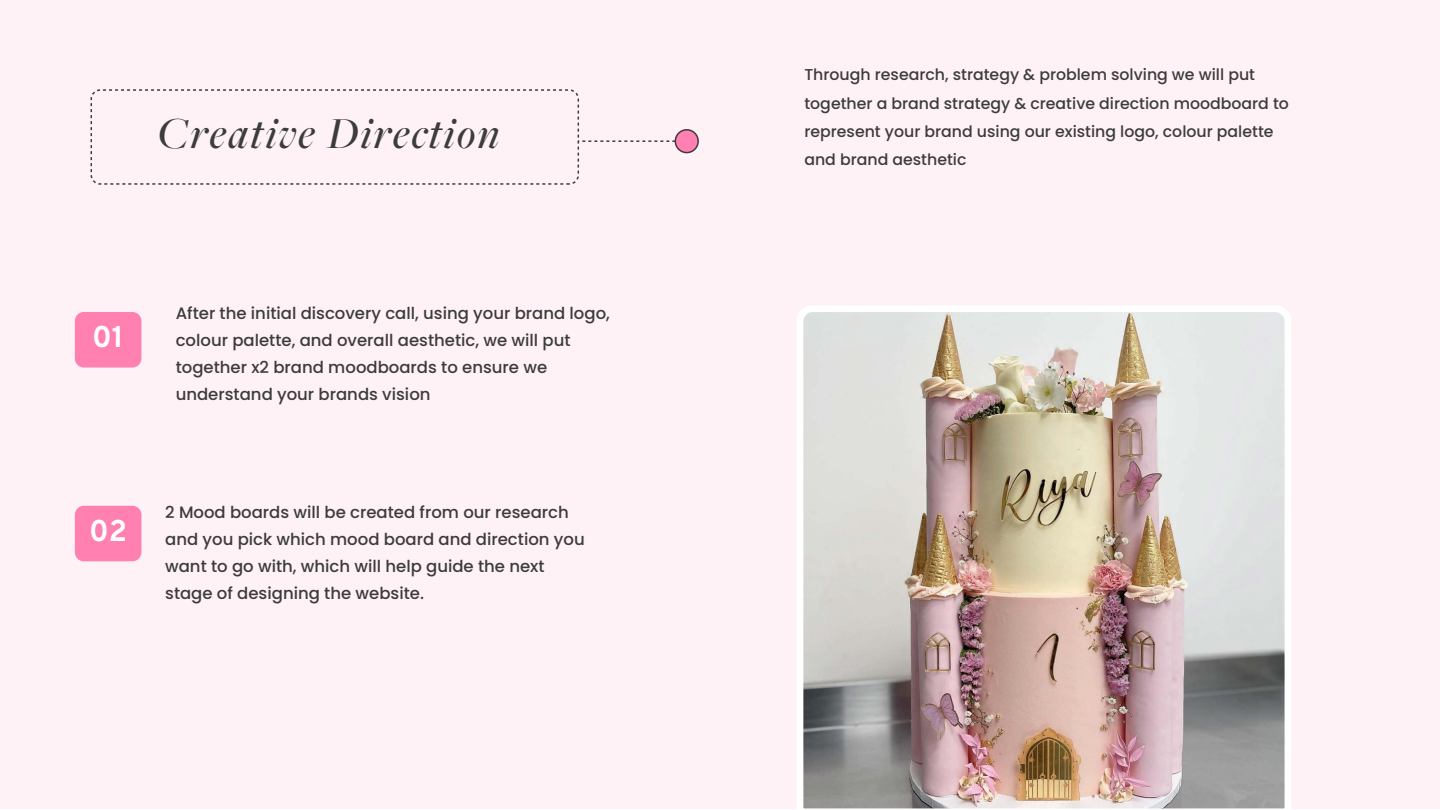
<style>
.page{position:relative;width:1440px;height:810px;background:#fff}
.page>*{position:absolute;margin:0;border:0;box-sizing:border-box;transform-origin:0 0}
.t1{font:italic 500 45.9px "Freight Big Pro";letter-spacing:.04em;color:#3c3c3b}
.t2{font:30px "Overpass";color:#fff}
.t3{font:500 16.5px/27px "Poppins";color:#3c3c3b}
.t4{font:500 15.75px/28.3px "Poppins";color:#3c3c3b}
</style>
<div class="page">
<div style="left:0;top:0;width:1440px;height:809px;background:#fff2f7"></div>
<div style="left:75px;top:312px;width:66px;height:56px;background:#ff80b1;border-radius:9px"></div>
<svg style="left:579px;top:140px;width:96px;height:2px"></svg>
<div style="left:675px;top:130px;width:23px;height:23px;background:#ff80b1;border-radius:50%"></div>
<div style="left:675px;top:129px;width:24px;height:24px;border:2px solid #3c3c3b;border-radius:50%"></div>
<div style="left:75px;top:506px;width:66px;height:55px;background:#ff80b1;border-radius:9px"></div>
<div style="left:91px;top:89px;width:488px;height:96px;border:2px dashed #3c3c3b;border-radius:9px"></div>
<img style="left:797px;top:306px;width:494px;height:503px">
<h1 class="t1" style="left:157px;top:103px;width:344px">Creative Direction</h1>
<h2 class="t2" style="left:92px;top:312px;width:33px">01</h2>
<p class="t3" style="left:176px;top:300px;width:436px">After the initial discovery call, using your brand logo, colour palette, and overall aesthetic, we will put together x2 brand moodboards to ensure we understand your brands vision</p>
<h2 class="t2" style="left:89px;top:506px;width:40px">02</h2>
<p class="t3" style="left:165px;top:499px;width:421px">2 Mood boards will be created from our research and you pick which mood board and direction you want to go with, which will help guide the next stage of designing the website.</p>
<p class="t4" style="left:804px;top:61px;width:486px">Through research, strategy &amp; problem solving we will put together a brand strategy &amp; creative direction moodboard to represent your brand using our existing logo, colour palette and brand aesthetic</p>
</div>
